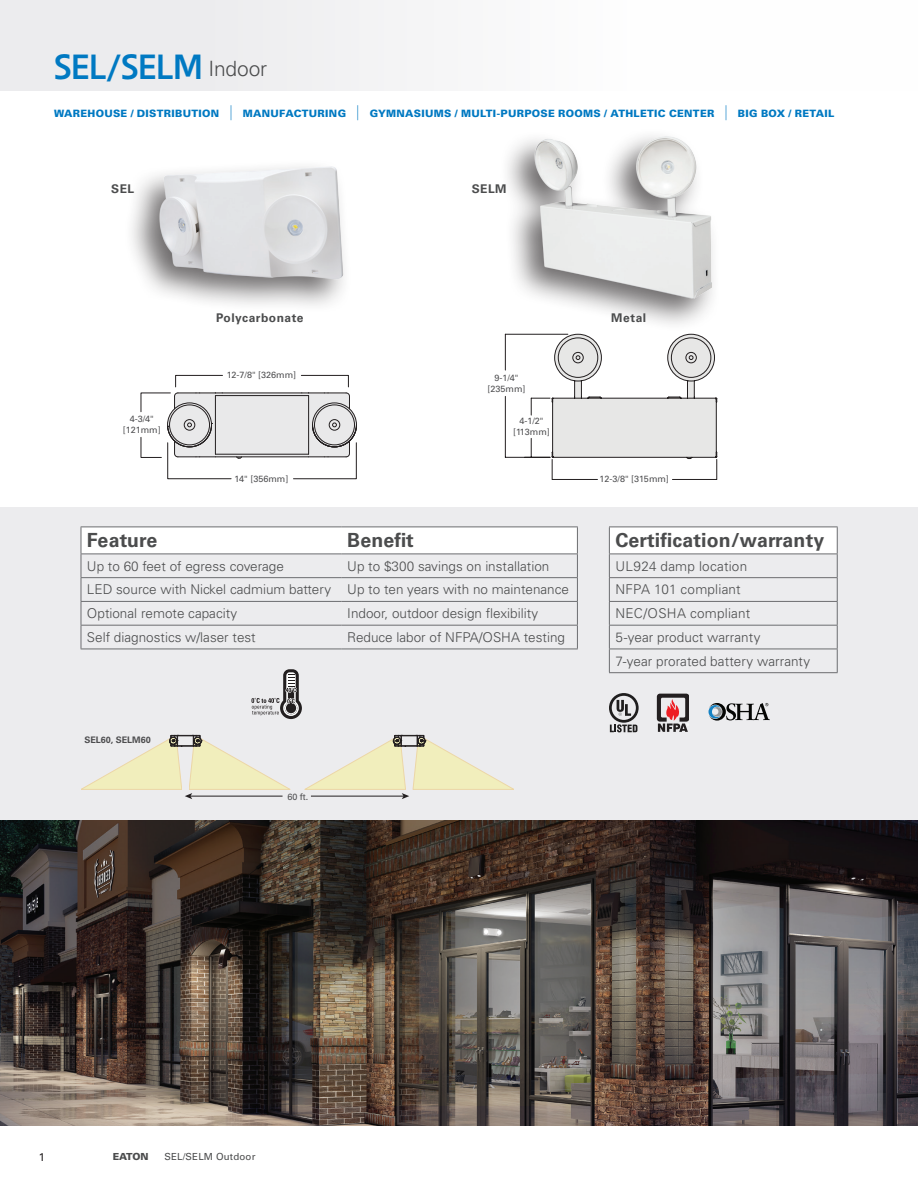
<style>
.page{position:relative;width:918px;height:1188px;background:#fff}
.page>*{position:absolute;margin:0;border:0;box-sizing:border-box;transform-origin:0 0}
.t1{font:700 34.5px "Eaton";letter-spacing:.005em;color:#0079c2}
.t2{font:700 19.5px "Univers LT Std";letter-spacing:.01em;color:#4b4c4d}
.t3{font:300 13.5px/23.7px "Univers LT Std";color:#4b4c4d}
.t4{font:700 12px "Univers LT Std";letter-spacing:.04em;color:#4b4c4d}
.t5{font:11.25px "Univers LT Std";color:#231f20}
.t6{font:900 10.2px "Univers LT Std";letter-spacing:.025em;color:#0079c2}
.t7{font:9.75px "Univers LT Std";letter-spacing:.015em;color:#4b4c4d}
.t8{font:900 9.75px "Univers LT Std";letter-spacing:-.02em;color:#4b4c4d}
.t9{font:9px/10.5px "Univers LT Std";color:#4d4d4f;text-align:center}
.t10{font:700 9px "Univers LT Std";color:#4d4d4f}
.s1{font-family:"Univers LT Std";font-weight:300;font-size:21px;color:#4b4c4d}
.s2{font-family:"Helvetica Neue LT Std";font-weight:100;font-size:15px}
</style>
<div class="page">
<div style="left:0;top:507px;width:918px;height:313px;background:#ececee"></div>
<div style="left:0;top:0;width:918px;height:91px;background:#f6f6f7"></div>
<div style="left:124px;top:158px;width:227px;height:156px;background:#231f20;opacity:.65"></div>
<img style="left:154px;top:165px;width:193px;height:118px">
<img style="left:0;top:820px;width:918px;height:305px">
<svg style="left:81px;top:735px;width:209px;height:64px"></svg>
<svg style="left:305px;top:735px;width:209px;height:64px"></svg>
<div style="left:499px;top:128px;width:222px;height:205px;background:#231f20;opacity:.65"></div>
<img style="left:521px;top:128px;width:200px;height:175px">
<hr style="left:917px;top:0;width:1px;height:91px;background:#ececee">
<svg style="left:140px;top:375px;width:217px;height:105px"></svg>
<div style="left:329px;top:419px;width:11px;height:11px;border:1px solid #231f20;border-radius:50%"></div>
<div style="left:314px;top:405px;width:41px;height:40px;border:1px solid #231f20;border-radius:50%"></div>
<hr style="left:215px;top:396px;width:1px;height:58px;background:#231f20">
<hr style="left:215px;top:395px;width:94px;height:1px;background:#231f20">
<hr style="left:308px;top:396px;width:1px;height:58px;background:#231f20">
<hr style="left:215px;top:454px;width:94px;height:1px;background:#231f20">
<hr style="left:552px;top:479px;width:45px;height:1px;background:#231f20">
<hr style="left:672px;top:479px;width:45px;height:1px;background:#231f20">
<hr style="left:505px;top:457px;width:45px;height:1px;background:#231f20">
<hr style="left:505px;top:334px;width:63px;height:1px;background:#231f20">
<hr style="left:505px;top:396px;width:1px;height:61px;background:#231f20">
<hr style="left:505px;top:334px;width:1px;height:36px;background:#231f20">
<svg style="left:525px;top:334px;width:192px;height:145px"></svg>
<svg style="left:609px;top:693px;width:30px;height:39px"></svg>
<svg style="left:657px;top:694px;width:32px;height:38px"></svg>
<svg style="left:709px;top:703px;width:61px;height:18px"></svg>
<svg style="left:251px;top:669px;width:51px;height:50px"></svg>
<svg style="left:81px;top:527px;width:497px;height:122px"></svg>
<hr style="left:81px;top:649px;width:260px;height:1px;background:#6c6d70">
<hr style="left:341px;top:649px;width:237px;height:1px;background:#6c6d70">
<div style="left:609px;top:527px;width:228px;height:27px;background:#fff"></div>
<hr style="left:609px;top:601px;width:229px;height:1px;background:#6c6d70">
<hr style="left:609px;top:625px;width:229px;height:1px;background:#6c6d70">
<hr style="left:609px;top:649px;width:229px;height:1px;background:#6c6d70">
<hr style="left:609px;top:672px;width:229px;height:1px;background:#6c6d70">
<hr style="left:609px;top:527px;width:229px;height:1px;background:#6c6d70">
<hr style="left:609px;top:554px;width:229px;height:1px;background:#6c6d70">
<svg style="left:609px;top:527px;width:1px;height:145px"></svg>
<svg style="left:837px;top:527px;width:1px;height:145px"></svg>
<hr style="left:609px;top:577px;width:229px;height:1px;background:#6c6d70">
<h1 class="t1" style="left:54px;top:46px;width:215px">SEL/SELM <span class="s1">Indoor</span></h1>
<p class="t6" style="left:54px;top:107px;width:782px">WAREHOUSE / DISTRIBUTION <span class="s2">|</span> MANUFACTURING <span class="s2">|</span> GYMNASIUMS / MULTI-PURPOSE ROOMS / ATHLETIC CENTER <span class="s2">|</span> BIG BOX / RETAIL</p>
<p class="t4" style="left:111px;top:181px;width:24px">SEL</p>
<p class="t4" style="left:472px;top:181px;width:36px">SELM</p>
<p class="t4" style="left:216px;top:310px;width:89px">Polycarbonate</p>
<p class="t4" style="left:611px;top:310px;width:36px">Metal</p>
<p class="t9" style="left:123px;top:414px;width:39px">4-3/4" [121mm]</p>
<p class="t9" style="left:227px;top:369px;width:71px">12-7/8" [326mm]</p>
<p class="t9" style="left:235px;top:473px;width:55px">14" [356mm]</p>
<p class="t9" style="left:488px;top:373px;width:39px">9-1/4" [235mm]</p>
<p class="t9" style="left:513px;top:416px;width:38px">4-1/2" [113mm]</p>
<h2 class="t2" style="left:87px;top:529px;width:72px">Feature</h2>
<h2 class="t2" style="left:347px;top:529px;width:68px">Benefit</h2>
<p class="t3" style="left:87px;top:554px;width:198px">Up to 60 feet of egress coverage</p>
<p class="t3" style="left:87px;top:554px;width:484px;text-indent:260px">Up to $300 savings on installation<br>LED source with Nickel cadmium battery Up to ten years with no maintenance<br>Optional remote capacity</p>
<p class="t9" style="left:488px;top:582px;width:39px">[235mm]</p>
<p class="t3" style="left:347px;top:602px;width:193px">Indoor, outdoor design flexibility</p>
<p class="t9" style="left:519px;top:615px;width:26px">4-1/2"</p>
<p class="t3" style="left:87px;top:625px;width:170px">Self diagnostics w/laser test</p>
<p class="t3" style="left:347px;top:625px;width:219px">Reduce labor of NFPA/OSHA testing</p>
<p class="t10" style="left:84px;top:734px;width:68px">SEL60, SELM60</p>
<p class="t9" style="left:287px;top:791px;width:22px">60 ft.</p>
<p class="t9" style="left:600px;top:474px;width:71px">12-3/8" [315mm]</p>
<h2 class="t2" style="left:615px;top:529px;width:210px">Certification/warranty</h2>
<p class="t3" style="left:615px;top:554px;width:196px">UL924 damp location<br>NFPA 101 compliant<br>NEC/OSHA compliant<br>5-year product warranty<br>7-year prorated battery warranty</p>
<p class="t5" style="left:39px;top:1150px;width:8px">1</p>
<p class="t8" style="left:113px;top:1151px;width:37px">EATON</p>
<p class="t7" style="left:164px;top:1151px;width:93px">SEL/SELM Outdoor</p>
</div>
